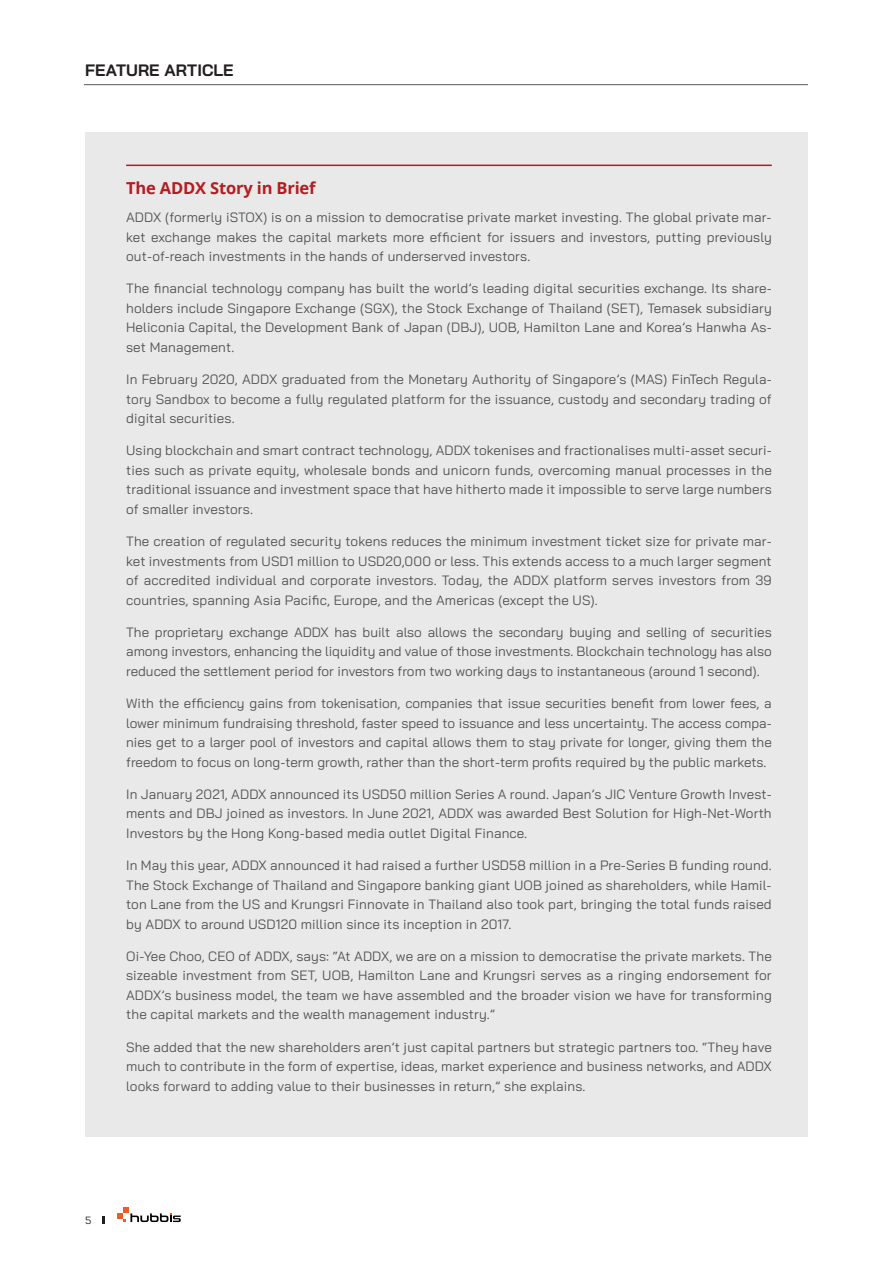
<style>
.page{position:relative;width:893px;height:1263px;background:#fff}
.page>*{position:absolute;margin:0;border:0;box-sizing:border-box;transform-origin:0 0}
.t1{font:700 16.5px "Open Sans";letter-spacing:-.01em;color:#b41c20}
.t2{font:700 16.5px "Bai Jamjuree";letter-spacing:.005em;color:#231f20}
.t3{font:13.5px/19.5px "Bai Jamjuree";letter-spacing:.01em;color:#535355;text-align:justify}
.t4{font:10.5px "Bai Jamjuree";color:#231f20}
</style>
<div class="page">
<svg style="left:117px;top:1207px;width:64px;height:15px"></svg>
<svg style="left:102px;top:1216px;width:2px;height:8px"></svg>
<div style="left:85px;top:132px;width:723px;height:1005px;background:#e9e9e9"></div>
<hr style="left:126px;top:165px;width:646px;height:1px;background:#b41c20">
<hr style="left:84px;top:84px;width:724px;height:1px;background:#57585a">
<p class="t2" style="left:85px;top:60px;width:150px">FEATURE ARTICLE</p>
<p class="t1" style="left:126px;top:177px;width:191px">The ADDX Story in Brief</p>
<p class="t3" style="left:126px;top:207px;width:647px">ADDX (formerly iSTOX) is on a mission to democratise private market investing. The global private mar&shy;ket exchange makes the capital markets more efficient for issuers and investors, putting previously out-of-reach investments in the hands of underserved investors.</p>
<p class="t3" style="left:126px;top:279px;width:647px">The financial technology company has built the world’s leading digital securities exchange. Its share&shy;holders include Singapore Exchange (SGX), the Stock Exchange of Thailand (SET), Temasek subsidiary Heliconia Capital, the Development Bank of Japan (DBJ), UOB, Hamilton Lane and Korea’s Hanwha As&shy;set Management.</p>
<p class="t3" style="left:126px;top:369px;width:647px">In February 2020, ADDX graduated from the Monetary Authority of Singapore’s (MAS) FinTech Regula&shy;tory Sandbox to become a fully regulated platform for the issuance, custody and secondary trading of digital securities.</p>
<p class="t3" style="left:126px;top:441px;width:647px">Using blockchain and smart contract technology, ADDX tokenises and fractionalises multi-asset securi&shy;ties such as private equity, wholesale bonds and unicorn funds, overcoming manual processes in the traditional issuance and investment space that have hitherto made it impossible to serve large numbers of smaller investors.</p>
<p class="t3" style="left:126px;top:531px;width:647px">The creation of regulated security tokens reduces the minimum investment ticket size for private mar&shy;ket investments from USD1 million to USD20,000 or less. This extends access to a much larger segment of accredited individual and corporate investors. Today, the ADDX platform serves investors from 39 countries, spanning Asia Pacific, Europe, and the Americas (except the US).</p>
<p class="t3" style="left:126px;top:622px;width:647px">The proprietary exchange ADDX has built also allows the secondary buying and selling of securities among investors, enhancing the liquidity and value of those investments. Blockchain technology has also reduced the settlement period for investors from two working days to instantaneous (around 1 second).</p>
<p class="t3" style="left:126px;top:693px;width:647px">With the efficiency gains from tokenisation, companies that issue securities benefit from lower fees, a lower minimum fundraising threshold, faster speed to issuance and less uncertainty. The access compa&shy;nies get to a larger pool of investors and capital allows them to stay private for longer, giving them the freedom to focus on long-term growth, rather than the short-term profits required by the public markets.</p>
<p class="t3" style="left:126px;top:784px;width:647px">In January 2021, ADDX announced its USD50 million Series A round. Japan’s JIC Venture Growth Invest&shy;ments and DBJ joined as investors. In June 2021, ADDX was awarded Best Solution for High-Net-Worth Investors by the Hong Kong-based media outlet Digital Finance.</p>
<p class="t3" style="left:126px;top:855px;width:647px">In May this year, ADDX announced it had raised a further USD58 million in a Pre-Series B funding round.<br>The Stock Exchange of Thailand and Singapore banking giant UOB joined as shareholders, while Hamil&shy;ton Lane from the US and Krungsri Finnovate in Thailand also took part, bringing the total funds raised by ADDX to around USD120 million since its inception in 2017.</p>
<p class="t3" style="left:126px;top:946px;width:647px">Oi-Yee Choo, CEO of ADDX, says: “At ADDX, we are on a mission to democratise the private markets. The sizeable investment from SET, UOB, Hamilton Lane and Krungsri serves as a ringing endorsement for ADDX’s business model, the team we have assembled and the broader vision we have for transforming the capital markets and the wealth management industry.”</p>
<p class="t3" style="left:126px;top:1037px;width:647px">She added that the new shareholders aren’t just capital partners but strategic partners too. “They have much to contribute in the form of expertise, ideas, market experience and business networks, and ADDX looks forward to adding value to their businesses in return,” she explains.</p>
<p class="t4" style="left:85px;top:1211px;width:8px">5</p>
</div>
